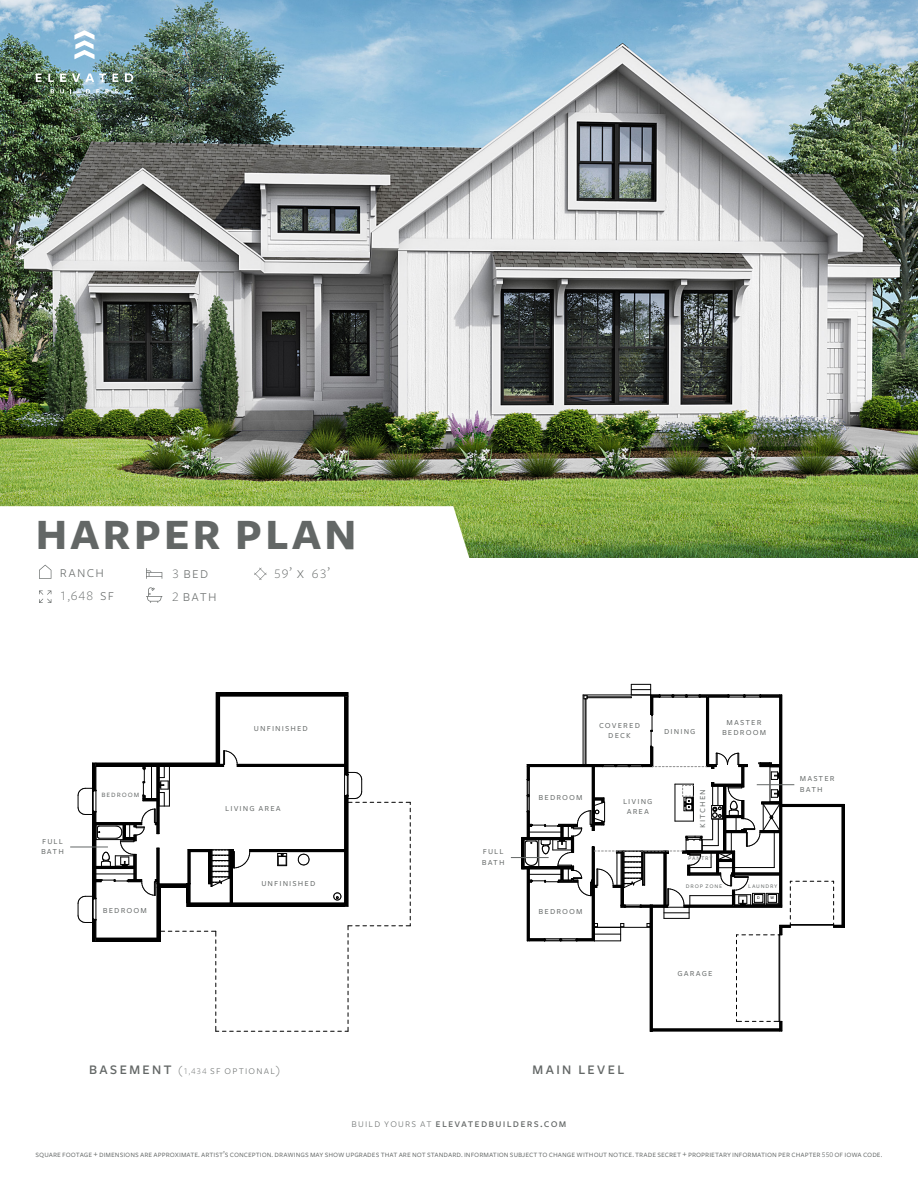
<style>
.page{position:relative;width:918px;height:1188px;background:#fff}
.page>*{position:absolute;margin:0;border:0;box-sizing:border-box;transform-origin:0 0}
.t1{font:45px "Freight Sans Bold SC";letter-spacing:.075em;color:#636766}
.t2{font:18px "Freight Sans Medium SC";letter-spacing:.1em;color:#636766}
.t3{font:16.5px "Freight Sans Light SC";letter-spacing:.075em;color:#636766}
.t4{font:13.5px "Freight Sans Light SC";letter-spacing:.075em;color:#636766}
.t5{font:12px "Freight Sans Medium SC";letter-spacing:.1em;color:#636766}
.t6{font:12px "Freight Sans Light SC";letter-spacing:.1em;color:#636766}
.t7{font:10.5px "Freight Sans Book SC";letter-spacing:.1em;color:#636766}
.t8{font:9px "Freight Sans Book SC";color:#636766}
.t9{font:9px "Freight Sans Book SC";letter-spacing:.1em;color:#636766}
.t10{font:7.5px "Freight Sans Book SC";letter-spacing:.1em;color:#636766}
.t11{font:3.75px "Helvetica";color:#000}
.s1{font-size:16.5px}
.s2{font-size:13.5px}
.s3{font-family:"Freight Sans Medium SC";font-size:18px}
.s4{font-size:9px}
.s5{font-family:"Freight Sans Light SC"}
.s6{font-size:7.5px}
</style>
<div class="page">
<svg style="left:521px;top:684px;width:324px;height:348px"></svg>
<hr style="left:216px;top:693px;width:4px;height:70px;background:#000">
<hr style="left:220px;top:693px;width:128px;height:3px;background:#000">
<hr style="left:345px;top:696px;width:3px;height:78px;background:#000">
<hr style="left:220px;top:696px;width:125px;height:1px;background:#000">
<hr style="left:220px;top:692px;width:128px;height:1px;background:#000">
<hr style="left:344px;top:696px;width:1px;height:68px;background:#000">
<hr style="left:348px;top:696px;width:1px;height:78px;background:#000">
<svg style="left:78px;top:751px;width:333px;height:281px"></svg>
<img style="left:0;top:0;width:918px;height:557px">
<svg style="left:39px;top:591px;width:12px;height:12px"></svg>
<svg style="left:146px;top:587px;width:16px;height:16px"></svg>
<svg style="left:0;top:506px;width:471px;height:74px"></svg>
<svg style="left:36px;top:74px;width:6px;height:8px"></svg>
<svg style="left:48px;top:74px;width:6px;height:8px"></svg>
<svg style="left:60px;top:74px;width:6px;height:8px"></svg>
<svg style="left:72px;top:74px;width:34px;height:8px"></svg>
<svg style="left:112px;top:74px;width:6px;height:8px"></svg>
<svg style="left:125px;top:74px;width:8px;height:8px"></svg>
<svg style="left:51px;top:89px;width:3px;height:4px"></svg>
<svg style="left:60px;top:89px;width:4px;height:4px"></svg>
<svg style="left:77px;top:89px;width:3px;height:4px"></svg>
<svg style="left:86px;top:89px;width:4px;height:4px"></svg>
<svg style="left:96px;top:89px;width:3px;height:4px"></svg>
<svg style="left:105px;top:89px;width:4px;height:4px"></svg>
<svg style="left:115px;top:89px;width:3px;height:5px"></svg>
<svg style="left:74px;top:30px;width:21px;height:29px"></svg>
<hr style="left:70px;top:847px;width:38px;height:1px;background:#636766">
<hr style="left:757px;top:784px;width:37px;height:1px;background:#636766">
<hr style="left:511px;top:857px;width:38px;height:1px;background:#636766">
<p class="t1" style="left:36px;top:511px;width:322px">HARPER PLAN</p>
<p class="t3" style="left:60px;top:563px;width:46px">ranch</p>
<p class="t4" style="left:60px;top:588px;width:56px">1,648 <span class="s1">sf</span></p>
<p class="t3" style="left:172px;top:564px;width:37px"><span class="s2">3</span> bed</p>
<p class="t3" style="left:172px;top:587px;width:46px"><span class="s2">2</span> bath</p>
<p class="t4" style="left:274px;top:566px;width:57px">59<span class="s1">’ x</span> 63<span class="s1">’</span></p>
<p class="t7" style="left:42px;top:835px;width:22px">full</p>
<p class="t7" style="left:41px;top:845px;width:24px">bath</p>
<p class="t9" style="left:101px;top:789px;width:39px">bedroom</p>
<p class="t7" style="left:103px;top:903px;width:46px">bedroom</p>
<p class="t7" style="left:254px;top:722px;width:56px">unfinished</p>
<p class="t7" style="left:225px;top:802px;width:57px">living area</p>
<p class="t7" style="left:261px;top:876px;width:56px">unfinished</p>
<p class="t7" style="left:483px;top:845px;width:22px">full</p>
<p class="t7" style="left:482px;top:856px;width:24px">bath</p>
<p class="t7" style="left:599px;top:719px;width:43px">covered</p>
<p class="t7" style="left:608px;top:729px;width:24px">deck</p>
<p class="t7" style="left:664px;top:725px;width:33px">dining</p>
<p class="t7" style="left:727px;top:716px;width:36px">master</p>
<p class="t7" style="left:722px;top:726px;width:46px">bedroom</p>
<p class="t7" style="left:539px;top:791px;width:46px">bedroom</p>
<p class="t7" style="left:539px;top:905px;width:46px">bedroom</p>
<p class="t7" style="left:623px;top:795px;width:31px">living</p>
<p class="t7" style="left:627px;top:805px;width:24px">area</p>
<p class="t7" style="left:696px;top:828px;width:40px;rotate:-90deg">kitchen</p>
<p class="t10" style="left:688px;top:853px;width:26px">pantry</p>
<p class="t10" style="left:686px;top:881px;width:38px">drop zone</p>
<p class="t10" style="left:748px;top:881px;width:31px">laundry</p>
<p class="t11" style="left:757px;top:897px;width:4px">D</p>
<p class="t11" style="left:771px;top:897px;width:5px">W</p>
<p class="t7" style="left:677px;top:967px;width:37px">garage</p>
<p class="t7" style="left:800px;top:772px;width:36px">master</p>
<p class="t7" style="left:800px;top:783px;width:24px">bath</p>
<p class="t6" style="left:89px;top:1064px;width:193px"><span class="s3">basement</span> (<span class="s4">1,434</span> sf optional)</p>
<p class="t2" style="left:532px;top:1059px;width:94px">main level</p>
<p class="t5" style="left:352px;top:1117px;width:216px"><span class="s5">build yours at</span> elevatedbuilders.com</p>
<p class="t8" style="left:36px;top:1150px;width:848px">square footage + dimensions are approximate. artist’s conception. drawings may show upgrades that are not standard. information subject to change without notice. trade secret + proprietary information per chapter <span class="s6">550</span> of iowa code.</p>
</div>
